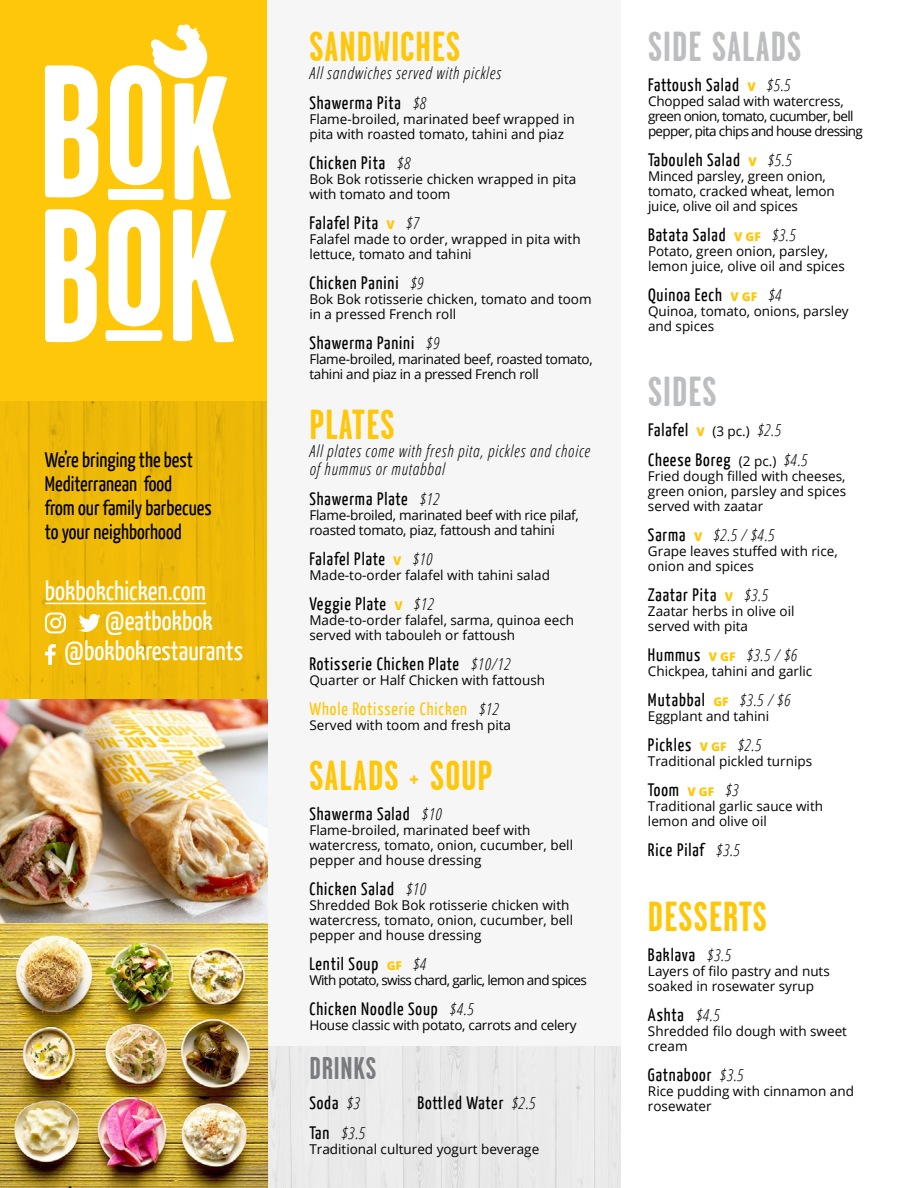
<style>
.page{position:relative;width:918px;height:1188px;background:#fff}
.page>*{position:absolute;margin:0;border:0;box-sizing:border-box;transform-origin:0 0}
.t1{font:700 42px "Garage Gothic";letter-spacing:.025em;color:#ffc709}
.t2{font:700 42px "Garage Gothic";letter-spacing:.025em;color:#bcbec0}
.t3{font:700 31.5px "Garage Gothic";letter-spacing:.025em;color:#808285}
.t4{font:27px "Yanone Kaffeesatz";color:#fff}
.t5{font:21px/24px "Yanone Kaffeesatz";color:#000}
.t6{font:18px/30px "Yanone Kaffeesatz";letter-spacing:.05em;color:#000}
.t7{font:18px "Yanone Kaffeesatz";letter-spacing:.05em;color:#ffc709}
.t8{font:italic 300 16.5px/18px "Open Sans Condensed";letter-spacing:.05em;color:#000}
.t9{font:13.5px/15px "Open Sans";color:#000}
.t10{font:13.5px/15px "Open Sans";letter-spacing:-.05em;color:#000}
.t11{font:13.5px/15px "Open Sans";letter-spacing:-.02em;color:#000}
.t12{font:13.5px/15px "Open Sans";letter-spacing:-.025em;color:#000}
.s1{font-family:"Open Sans Condensed";font-weight:300;font-style:italic;font-size:16.5px}
.s2{font-family:"Open Sans";font-weight:800;font-size:12px;color:#ffc709}
.s3{font-family:"Open Sans Condensed";font-weight:300;font-style:italic;font-size:16.5px;color:#000}
.s4{font-family:"Yanone Kaffeesatz";font-weight:400;font-style:normal;font-size:18px}
.s5{font-family:"Open Sans";font-size:13.5px}
.s6{font-family:"Open Sans";font-weight:800;font-style:normal;font-size:12px;color:#ffc709}
</style>
<div class="page">
<div style="left:0;top:0;width:268px;height:700px;background:#ffc709"></div>
<img style="left:0;top:402px;width:268px;height:786px">
<div style="left:268px;top:0;width:353px;height:1188px;background:#f6f6f6"></div>
<hr style="left:45px;top:603px;width:161px;height:1px;background:#fff">
<svg style="left:45px;top:613px;width:21px;height:20px"></svg>
<svg style="left:79px;top:614px;width:22px;height:18px"></svg>
<svg style="left:45px;top:644px;width:11px;height:21px"></svg>
<svg style="left:45px;top:209px;width:52px;height:133px"></svg>
<svg style="left:173px;top:209px;width:61px;height:134px"></svg>
<svg style="left:45px;top:65px;width:53px;height:133px"></svg>
<svg style="left:105px;top:209px;width:57px;height:132px"></svg>
<svg style="left:108px;top:24px;width:123px;height:176px"></svg>
<div style="left:268px;top:1046px;width:353px;height:142px;background:#eaeaea"></div>
<h3 class="t5" style="left:45px;top:447px;width:168px">We’re bringing the best<br>Mediterranean food<br>from our family barbecues to your neighborhood</h3>
<h3 class="t4" style="left:45px;top:575px;width:162px">bokbokchicken.com</h3>
<h3 class="t4" style="left:105px;top:605px;width:109px">@eatbokbok</h3>
<h3 class="t4" style="left:64px;top:635px;width:180px">@bokbokrestaurants</h3>
<h1 class="t1" style="left:309px;top:24px;width:153px">SANDWICHES</h1>
<p class="t8" style="left:309px;top:63px;width:193px">All sandwiches served with pickles</p>
<h3 class="t6" style="left:309px;top:87px;width:118px">Shawerma Pita <span class="s1">$8</span></h3>
<p class="t9" style="left:309px;top:111px;width:267px">Flame-broiled, marinated beef wrapped in pita with roasted tomato, tahini and piaz</p>
<h3 class="t6" style="left:309px;top:147px;width:102px">Chicken Pita <span class="s1">$8</span></h3>
<p class="t9" style="left:309px;top:171px;width:268px">Bok Bok rotisserie chicken wrapped in pita with tomato and toom</p>
<h3 class="t6" style="left:309px;top:207px;width:111px">Falafel Pita <span class="s2">V</span> <span class="s1">$7</span></h3>
<p class="t9" style="left:309px;top:231px;width:273px">Falafel made to order, wrapped in pita with lettuce, tomato and tahini</p>
<h3 class="t6" style="left:309px;top:267px;width:115px">Chicken Panini <span class="s1">$9</span></h3>
<p class="t9" style="left:309px;top:291px;width:284px">Bok Bok rotisserie chicken, tomato and toom in a pressed French roll</p>
<h3 class="t6" style="left:309px;top:327px;width:131px">Shawerma Panini <span class="s1">$9</span></h3>
<p class="t12" style="left:309px;top:351px;width:285px">Flame-broiled, marinated beef, roasted tomato, tahini and piaz in a pressed French roll</p>
<h1 class="t1" style="left:309px;top:402px;width:87px">PLATES</h1>
<p class="t8" style="left:309px;top:441px;width:282px">All plates come with fresh pita, pickles and choice of hummus or mutabbal</p>
<h3 class="t6" style="left:309px;top:483px;width:131px">Shawerma Plate <span class="s1">$12</span></h3>
<p class="t11" style="left:309px;top:507px;width:271px">Flame-broiled, marinated beef with rice pilaf, roasted tomato, piaz, fattoush and tahini</p>
<h3 class="t6" style="left:309px;top:543px;width:124px">Falafel Plate <span class="s2">V</span> <span class="s1">$10</span></h3>
<p class="t9" style="left:309px;top:567px;width:242px">Made-to-order falafel with tahini salad</p>
<h3 class="t6" style="left:309px;top:588px;width:125px">Veggie Plate <span class="s2">V</span> <span class="s1">$12</span></h3>
<p class="t9" style="left:309px;top:612px;width:266px">Made-to-order falafel, sarma, quinoa eech served with tabouleh or fattoush</p>
<h3 class="t6" style="left:309px;top:648px;width:202px">Rotisserie Chicken Plate <span class="s1">$10/12</span></h3>
<p class="t9" style="left:309px;top:672px;width:237px">Quarter or Half Chicken with fattoush</p>
<h3 class="t7" style="left:309px;top:697px;width:191px">Whole Rotisserie Chicken <span class="s3">$12</span></h3>
<p class="t9" style="left:309px;top:717px;width:203px">Served with toom and fresh pita</p>
<h1 class="t1" style="left:309px;top:753px;width:185px">SALADS + SOUP</h1>
<h3 class="t6" style="left:309px;top:798px;width:134px">Shawerma Salad <span class="s1">$10</span></h3>
<p class="t9" style="left:309px;top:822px;width:265px">Flame-broiled, marinated beef with watercress, tomato, onion, cucumber, bell pepper and house dressing</p>
<h3 class="t6" style="left:309px;top:873px;width:118px">Chicken Salad <span class="s1">$10</span></h3>
<p class="t9" style="left:309px;top:897px;width:265px">Shredded Bok Bok rotisserie chicken with watercress, tomato, onion, cucumber, bell pepper and house dressing</p>
<h3 class="t6" style="left:309px;top:948px;width:118px">Lentil Soup <span class="s2">GF</span> <span class="s1">$4</span></h3>
<p class="t10" style="left:309px;top:972px;width:279px">With potato, swiss chard, garlic, lemon and spices</p>
<h3 class="t6" style="left:309px;top:993px;width:165px">Chicken Noodle Soup <span class="s1">$4.5</span></h3>
<p class="t11" style="left:309px;top:1017px;width:269px">House classic with potato, carrots and celery</p>
<h2 class="t3" style="left:309px;top:1051px;width:69px">DRINKS</h2>
<h3 class="t6" style="left:309px;top:1087px;width:52px">Soda <span class="s1">$3</span></h3>
<h3 class="t6" style="left:417px;top:1087px;width:119px">Bottled Water <span class="s1">$2.5</span></h3>
<p class="t8" style="left:309px;top:1123px;width:57px"><span class="s4">Tan</span> $3.5</p>
<p class="t9" style="left:309px;top:1141px;width:231px">Traditional cultured yogurt beverage</p>
<h1 class="t2" style="left:648px;top:24px;width:155px">SIDE SALADS</h1>
<h3 class="t6" style="left:648px;top:69px;width:144px">Fattoush Salad <span class="s2">V</span> <span class="s1">$5.5</span></h3>
<p class="t10" style="left:648px;top:93px;width:217px">Chopped salad with watercress, green onion, tomato, cucumber, bell pepper, pita chips and house dressing</p>
<h3 class="t6" style="left:648px;top:144px;width:145px">Tabouleh Salad <span class="s2">V</span> <span class="s1">$5.5</span></h3>
<p class="t9" style="left:648px;top:168px;width:188px">Minced parsley, green onion, tomato, cracked wheat, lemon juice, olive oil and spices</p>
<h3 class="t6" style="left:648px;top:219px;width:149px">Batata Salad <span class="s2">V GF</span> <span class="s1">$3.5</span></h3>
<p class="t9" style="left:648px;top:243px;width:198px">Potato, green onion, parsley, lemon juice, olive oil and spices</p>
<h3 class="t6" style="left:648px;top:279px;width:135px">Quinoa Eech <span class="s2">V GF</span> <span class="s1">$4</span></h3>
<p class="t9" style="left:648px;top:303px;width:202px">Quinoa, tomato, onions, parsley and spices</p>
<h1 class="t2" style="left:648px;top:369px;width:70px">SIDES</h1>
<h3 class="t6" style="left:648px;top:414px;width:161px">Falafel <span class="s2">V</span> <span class="s5">(3 pc.)</span> <span class="s1">$2.5<br></span>Cheese Boreg <span class="s5">(2 pc.)</span> <span class="s1">$4.5</span></h3>
<p class="t9" style="left:648px;top:468px;width:200px;text-align:justify">Fried dough filled with cheeses, green onion, parsley and spices served with zaatar</p>
<p class="t8" style="left:648px;top:525px;width:128px"><span class="s4">Sarma</span> <span class="s6">V</span> $2.5 / $4.5</p>
<p class="t9" style="left:648px;top:543px;width:191px">Grape leaves stuffed with rice, onion and spices</p>
<h3 class="t6" style="left:648px;top:579px;width:121px">Zaatar Pita <span class="s2">V</span> <span class="s1">$3.5</span></h3>
<p class="t9" style="left:648px;top:603px;width:148px">Zaatar herbs in olive oil served with pita</p>
<p class="t8" style="left:648px;top:645px;width:150px"><span class="s4">Hummus</span> <span class="s6">V GF</span> $3.5 / $6</p>
<p class="t9" style="left:648px;top:663px;width:166px">Chickpea, tahini and garlic</p>
<h3 class="t6" style="left:648px;top:684px;width:143px">Mutabbal <span class="s2">GF</span> <span class="s1">$3.5 / $6</span></h3>
<p class="t9" style="left:648px;top:708px;width:123px">Eggplant and tahini</p>
<h3 class="t6" style="left:648px;top:729px;width:115px">Pickles <span class="s2">V GF</span> <span class="s1">$2.5</span></h3>
<p class="t9" style="left:648px;top:753px;width:166px">Traditional pickled turnips</p>
<h3 class="t6" style="left:648px;top:774px;width:92px">Toom <span class="s2">V GF</span> <span class="s1">$3</span></h3>
<p class="t9" style="left:648px;top:798px;width:177px">Traditional garlic sauce with lemon and olive oil</p>
<h3 class="t6" style="left:648px;top:834px;width:93px">Rice Pilaf <span class="s1">$3.5</span></h3>
<h1 class="t1" style="left:648px;top:894px;width:121px">DESSERTS</h1>
<h3 class="t6" style="left:648px;top:939px;width:84px">Baklava <span class="s1">$3.5</span></h3>
<p class="t9" style="left:648px;top:963px;width:183px">Layers of filo pastry and nuts soaked in rosewater syrup</p>
<h3 class="t6" style="left:648px;top:999px;width:73px">Ashta <span class="s1">$4.5</span></h3>
<p class="t9" style="left:648px;top:1023px;width:201px">Shredded filo dough with sweet cream</p>
<h3 class="t6" style="left:648px;top:1059px;width:97px">Gatnaboor <span class="s1">$3.5</span></h3>
<p class="t9" style="left:648px;top:1083px;width:207px">Rice pudding with cinnamon and rosewater</p>
</div>
